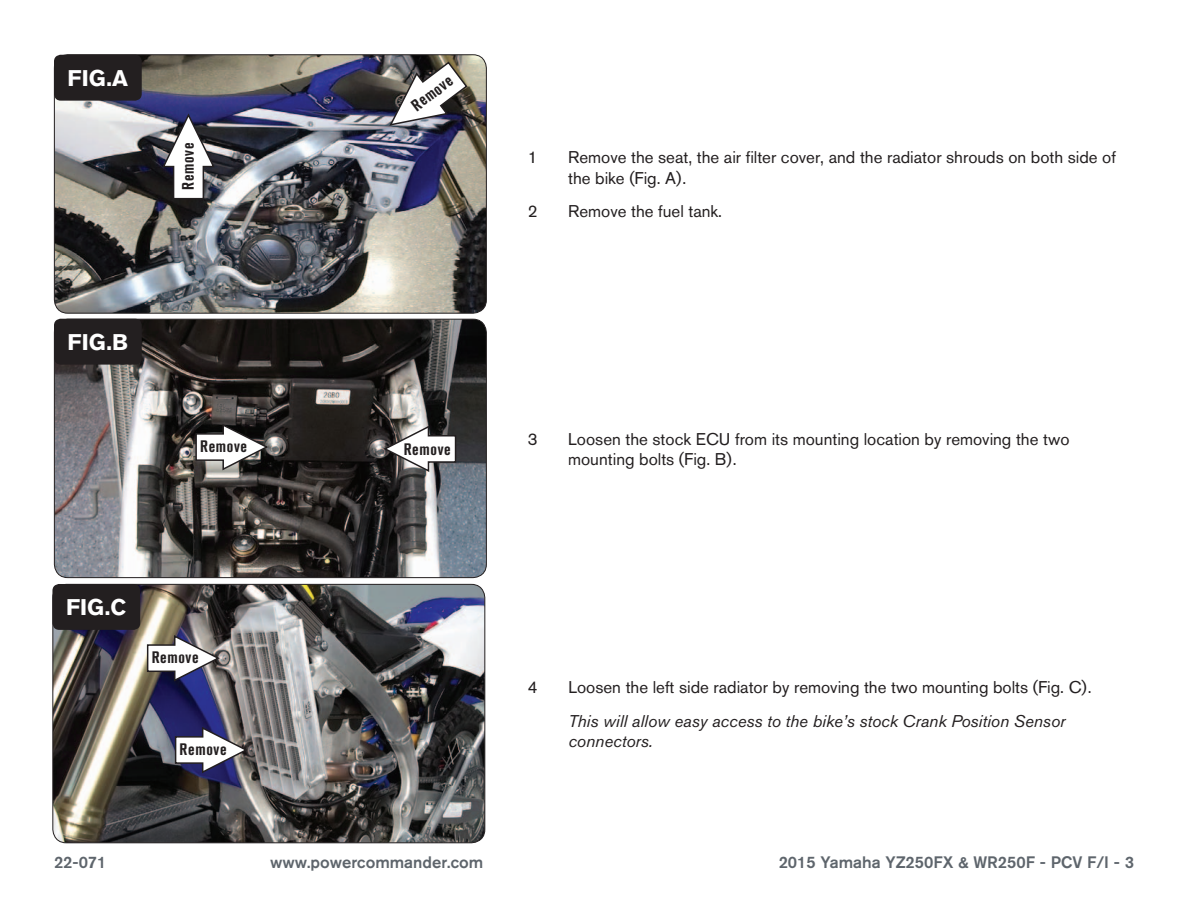
<style>
.page{position:relative;width:1188px;height:918px;background:#fff}
.page>*{position:absolute;margin:0;border:0;box-sizing:border-box;transform-origin:0 0}
.t1{font:700 22.5px "Akzidenz Grotesk BQ";color:#fff}
.Bodycopy{font:16.8px/20.2px "Akzidenz Grotesk BQ";color:#231f20}
.Bodycopy-2{font:italic 16.8px/20.2px "Akzidenz Grotesk BQ";color:#231f20}
.t2{font:500 16.5px "Akzidenz Grotesk BQ";color:#5e656c}
.Callouts{font:700 condensed 16.5px "Akzidenz Grotesk BQ";letter-spacing:.04em;color:#231f20}
</style>
<div class="page">
<img style="left:54px;top:55px;width:431px;height:257px">
<div style="left:54px;top:54px;width:433px;height:260px;border:1px solid #231f20;border-radius:14px"></div>
<div style="left:54px;top:55px;width:88px;height:46px;background:#231f20;border-radius:7px"></div>
<svg style="left:53px;top:387px;width:1px;height:26px"></svg>
<img style="left:54px;top:319px;width:432px;height:259px">
<div style="left:54px;top:319px;width:88px;height:46px;background:#231f20;border-radius:7px"></div>
<img style="left:388px;top:61px;width:80px;height:66px">
<img style="left:53px;top:584px;width:432px;height:259px">
<div style="left:52px;top:584px;width:433px;height:259px;border:1px solid #231f20;border-radius:14px"></div>
<div style="left:52px;top:584px;width:88px;height:46px;background:#231f20;border-radius:7px"></div>
<svg style="left:161px;top:112px;width:55px;height:88px"></svg>
<svg style="left:184px;top:362px;width:303px;height:193px;background:#4d4b4b"></svg>
<svg style="left:146px;top:634px;width:75px;height:48px"></svg>
<svg style="left:174px;top:726px;width:75px;height:48px"></svg>
<p class="t1" style="left:68px;top:65px;width:62px">FIG.A</p>
<p class="Callouts" style="left:179px;top:190px;width:48px;rotate:-90deg">Remove</p>
<p class="Callouts" style="left:408px;top:100px;width:48px;rotate:-37deg">Remove</p>
<p class="t1" style="left:68px;top:329px;width:62px">FIG.B</p>
<p class="Callouts" style="left:200px;top:437px;width:48px">Remove</p>
<p class="Callouts" style="left:404px;top:440px;width:48px">Remove</p>
<p class="t1" style="left:66px;top:594px;width:62px">FIG.C</p>
<p class="Callouts" style="left:152px;top:648px;width:48px">Remove</p>
<p class="Callouts" style="left:180px;top:740px;width:48px">Remove</p>
<p class="Bodycopy" style="left:528px;top:147px;width:11px">1</p>
<p class="Bodycopy" style="left:568px;top:147px;width:549px">Remove the seat, the air filter cover, and the radiator shrouds on both side of the bike (Fig. A).</p>
<p class="Bodycopy" style="left:528px;top:201px;width:11px">2</p>
<p class="Bodycopy" style="left:568px;top:201px;width:156px">Remove the fuel tank.</p>
<p class="Bodycopy" style="left:528px;top:429px;width:11px">3</p>
<p class="Bodycopy" style="left:568px;top:429px;width:503px">Loosen the stock ECU from its mounting location by removing the two mounting bolts (Fig. B).</p>
<p class="Bodycopy" style="left:528px;top:677px;width:11px">4</p>
<p class="Bodycopy" style="left:568px;top:677px;width:525px">Loosen the left side radiator by removing the two mounting bolts (Fig. C).</p>
<p class="Bodycopy-2" style="left:568px;top:711px;width:499px">This will allow easy access to the bike’s stock Crank Position Sensor connectors.</p>
<p class="t2" style="left:54px;top:852px;width:54px">22-071</p>
<p class="t2" style="left:270px;top:852px;width:215px">www.powercommander.com</p>
<p class="t2" style="left:779px;top:852px;width:357px">2015 Yamaha YZ250FX &amp; WR250F - PCV F/I - 3</p>
</div>
